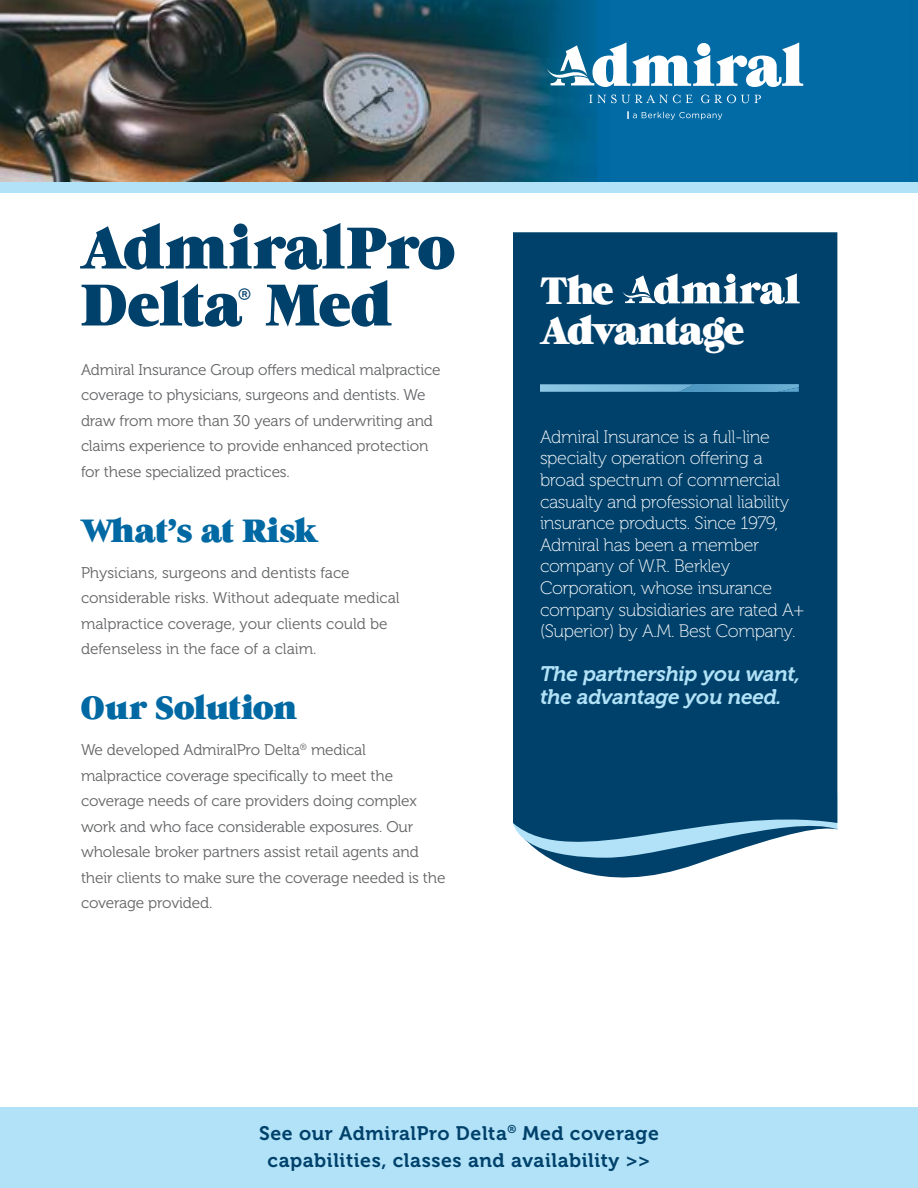
<style>
.page{position:relative;width:918px;height:1188px;background:#fff}
.page>*{position:absolute;margin:0;border:0;box-sizing:border-box;transform-origin:0 0}
.t1{font:60px/57px "Grumpy Black 24";color:#00416b}
.t2{font:39px/40.3px "Grumpy Black 24";letter-spacing:-.04em;color:#fff}
.t3{font:33px "Grumpy Black 24";letter-spacing:-.02em;color:#0069a3}
.t4{font:italic 21px/22.5px "Museo 700";letter-spacing:-.01em;color:#b1e2f7}
.t5{font:21px "Grumpy Black 24";color:#00416b}
.t6{font:19.5px/27px "Museo 700";letter-spacing:.03em;color:#00416b;text-align:center}
.t7{font:18px/21.6px "Museo 100";letter-spacing:-.02em;color:#fff}
.t8{font:15.45px/25.5px "Museo 300";letter-spacing:-.01em;color:#636466}
</style>
<div class="page">
<img style="left:0;top:0;width:918px;height:183px">
<div style="left:0;top:1107px;width:918px;height:81px;background:#b1e2f7"></div>
<svg style="left:590px;top:874px;width:69px;height:4px"></svg>
<div style="left:513px;top:232px;width:324px;height:642px;background:#00416b"></div>
<svg style="left:540px;top:384px;width:259px;height:8px;background:#68abcf"></svg>
<div style="left:0;top:183px;width:918px;height:10px;background:#b1e2f7"></div>
<svg style="left:622px;top:273px;width:178px;height:31px"></svg>
<svg style="left:589px;top:94px;width:91px;height:9px"></svg>
<svg style="left:686px;top:95px;width:6px;height:8px"></svg>
<svg style="left:701px;top:95px;width:60px;height:8px"></svg>
<svg style="left:628px;top:111px;width:94px;height:9px"></svg>
<svg style="left:547px;top:42px;width:256px;height:45px"></svg>
<h1 class="t1" style="left:81px;top:219px;width:375px">AdmiralPro<br>Delta Med</h1>
<h3 class="t5" style="left:238px;top:284px;width:14px">®</h3>
<p class="t8" style="left:81px;top:357px;width:361px">Admiral Insurance Group offers medical malpractice coverage to physicians, surgeons and dentists. We draw from more than 30 years of underwriting and claims experience to provide enhanced protection for these specialized practices.</p>
<h3 class="t3" style="left:81px;top:511px;width:238px">What’s at Risk</h3>
<p class="t8" style="left:81px;top:560px;width:320px">Physicians, surgeons and dentists face considerable risks. Without adequate medical malpractice coverage, your clients could be defenseless in the face of a claim.</p>
<h3 class="t3" style="left:81px;top:689px;width:218px">Our Solution</h3>
<p class="t8" style="left:81px;top:738px;width:366px">We developed AdmiralPro Delta<sup>®</sup> medical malpractice coverage specifically to meet the coverage needs of care providers doing complex work and who face considerable exposures. Our wholesale broker partners assist retail agents and their clients to make sure the coverage needed is the coverage provided.</p>
<h2 class="t2" style="left:540px;top:270px;width:205px">The<br>Advantage</h2>
<p class="t7" style="left:540px;top:426px;width:266px">Admiral Insurance is a full-line specialty operation offering a broad spectrum of commercial casualty and professional liability insurance products. Since 1979,<br>Admiral has been a member company of W.R. Berkley<br>Corporation, whose insurance company subsidiaries are rated A+ (Superior) by A.M. Best Company.</p>
<h3 class="t4" style="left:540px;top:663px;width:262px">The partnership you want, the advantage you need.</h3>
<p class="t6" style="left:259px;top:1120px;width:401px">See our AdmiralPro Delta<sup>®</sup> Med coverage capabilities, classes and availability &gt;&gt;</p>
</div>
